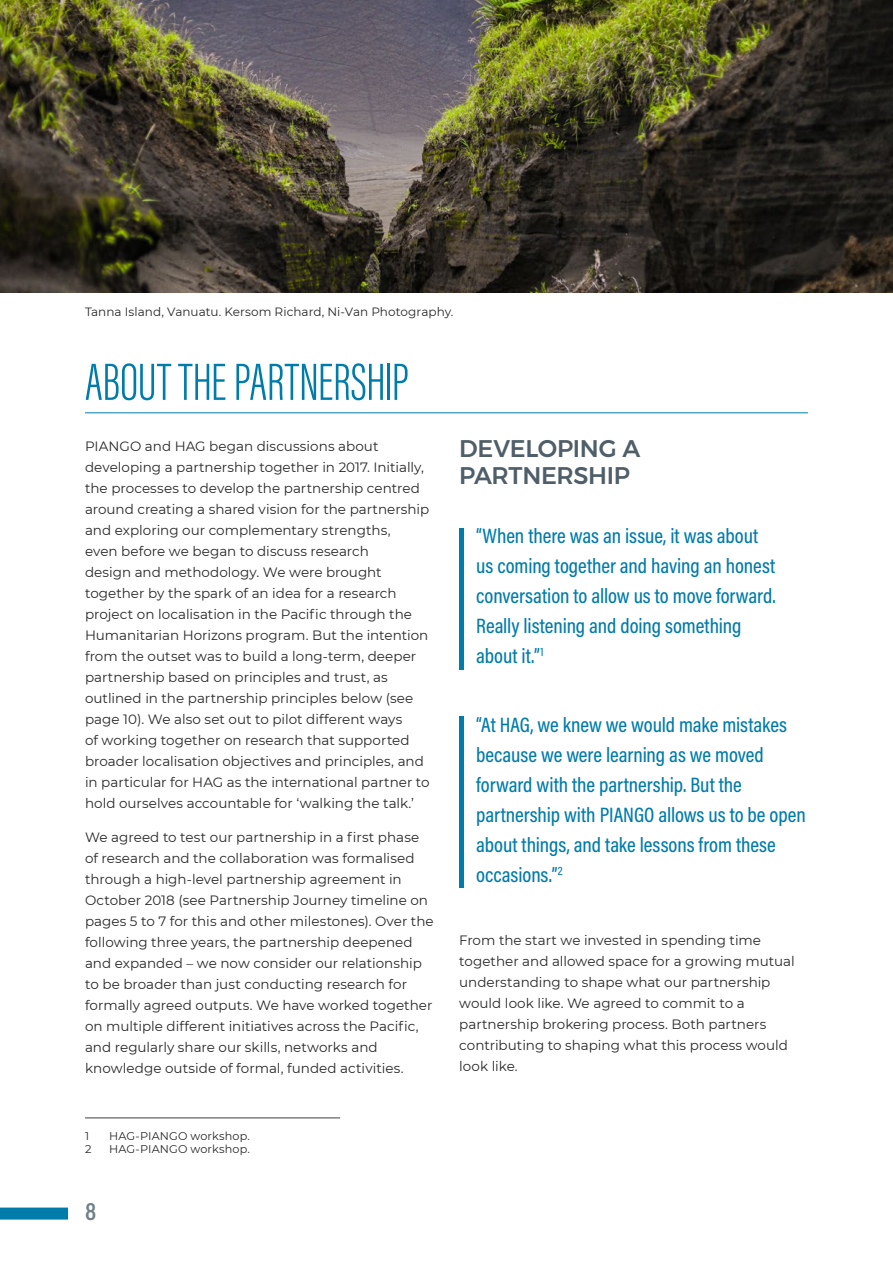
<style>
.page{position:relative;width:893px;height:1263px;background:#fff}
.page>*{position:absolute;margin:0;border:0;box-sizing:border-box;transform-origin:0 0}
.t1{font:300 54px "Acumin Pro Extra Cond";color:#007cab}
.t2{font:600 25.5px "Acumin Pro Cond";color:#72808a}
.t3{font:500 24px/27px "Montserrat";letter-spacing:-.015em;color:#4f5e69}
.t4{font:500 21px/30px "Acumin Pro Cond";letter-spacing:-.005em;color:#007cab}
.t5{font:13.5px/21px "Montserrat";color:#292829}
.t6{font:12px "Montserrat";color:#292829}
.t7{font:11.25px "Montserrat";letter-spacing:.01em;color:#292829}
</style>
<div class="page">
<div style="left:0;top:1207px;width:68px;height:12px;background:#007cab"></div>
<hr style="left:85px;top:413px;width:723px;height:1px;background:#007cab">
<hr style="left:85px;top:1117px;width:255px;height:1px;background:#414042">
<hr style="left:459px;top:528px;width:4px;height:141px;background:#007cab">
<hr style="left:459px;top:716px;width:4px;height:171px;background:#007cab">
<img style="left:0;top:0;width:893px;height:293px">
<p class="t6" style="left:85px;top:303px;width:370px">Tanna Island, Vanuatu. Kersom Richard, Ni-Van Photography.</p>
<h1 class="t1" style="left:85px;top:350px;width:325px">ABOUT THE PARTNERSHIP</h1>
<p class="t5" style="left:85px;top:435px;width:346px">PIANGO and HAG began discussions about developing a partnership together in 2017. Initially, the processes to develop the partnership centred around creating a shared vision for the partnership and exploring our complementary strengths,<br>even before we began to discuss research<br>design and methodology. We were brought together by the spark of an idea for a research project on localisation in the Pacific through the Humanitarian Horizons program. But the intention from the outset was to build a long-term, deeper partnership based on principles and trust, as outlined in the partnership principles below (see page 10). We also set out to pilot different ways<br>of working together on research that supported broader localisation objectives and principles, and in particular for HAG as the international partner to hold ourselves accountable for ‘walking the talk.’</p>
<p class="t5" style="left:85px;top:826px;width:350px">We agreed to test our partnership in a first phase of research and the collaboration was formalised through a high-level partnership agreement in October 2018 (see Partnership Journey timeline on pages 5 to 7 for this and other milestones). Over the following three years, the partnership deepened and expanded – we now consider our relationship to be broader than just conducting research for formally agreed outputs. We have worked together on multiple different initiatives across the Pacific, and regularly share our skills, networks and knowledge outside of formal, funded activities.</p>
<p class="t7" style="left:85px;top:1128px;width:6px">1</p>
<p class="t7" style="left:109px;top:1128px;width:142px">HAG-PIANGO workshop.</p>
<p class="t7" style="left:85px;top:1142px;width:8px">2</p>
<p class="t7" style="left:109px;top:1142px;width:142px">HAG-PIANGO workshop.</p>
<h2 class="t2" style="left:85px;top:1194px;width:13px">8</h2>
<h3 class="t3" style="left:459px;top:434px;width:183px">DEVELOPING A<br>PARTNERSHIP</h3>
<h3 class="t4" style="left:476px;top:521px;width:301px">“When there was an issue, it was about us coming together and having an honest conversation to allow us to move forward.<br>Really listening and doing something about it.”<sup>1</sup></h3>
<h3 class="t4" style="left:476px;top:709px;width:331px">“At HAG, we knew we would make mistakes because we were learning as we moved forward with the partnership. But the partnership with PIANGO allows us to be open about things, and take lessons from these occasions.”<sup>2</sup></h3>
<p class="t5" style="left:459px;top:929px;width:337px">From the start we invested in spending time together and allowed space for a growing mutual understanding to shape what our partnership would look like. We agreed to commit to a partnership brokering process. Both partners contributing to shaping what this process would look like.</p>
</div>
